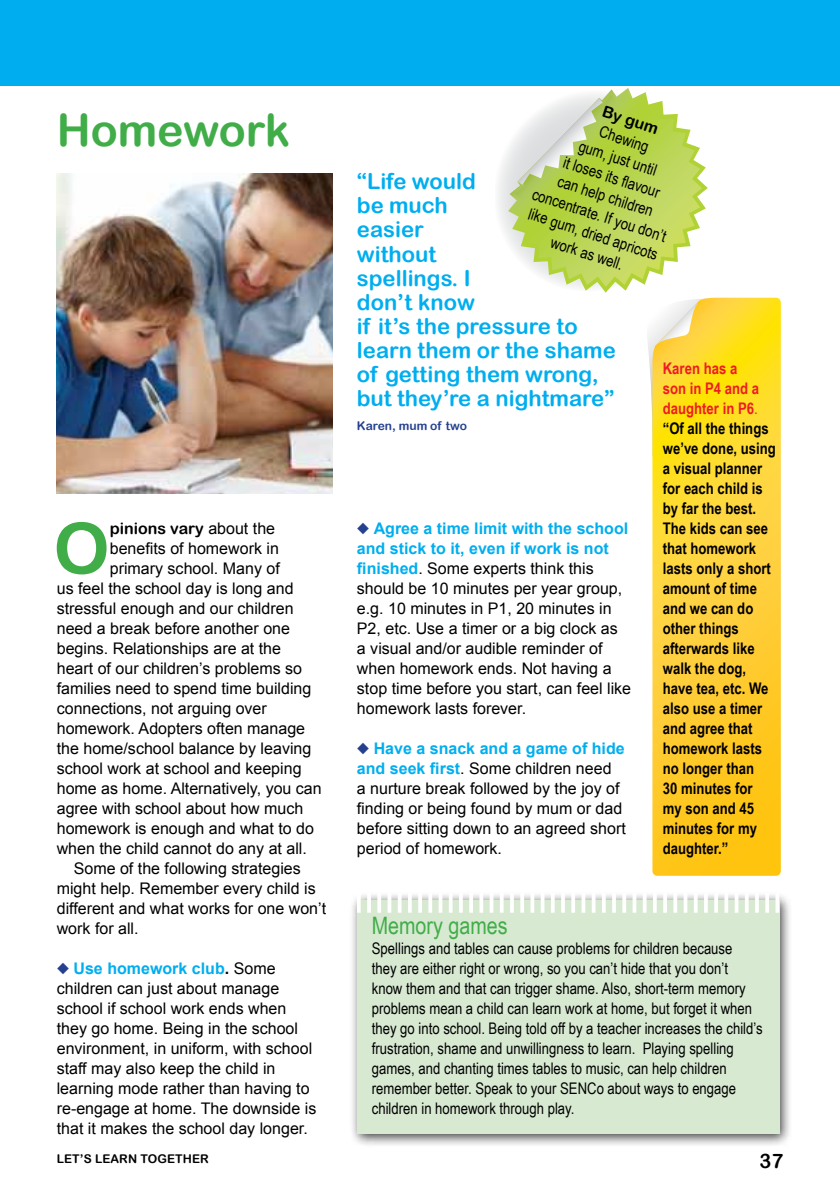
<style>
.page{position:relative;width:840px;height:1191px;background:#fff}
.page>*{position:absolute;margin:0;border:0;box-sizing:border-box;transform-origin:0 0}
.t1{font:71px "Arial Rounded MT Bold";color:#41ad49}
.t2{font:44.6px "Arial Rounded MT Bold";color:#41ad49}
.t3{font:24px "Arial Narrow";color:#41ad49}
.t4{font:22px/24px "Arial Rounded MT Bold";color:#00aeef}
.t5{font:20px "Arial Rounded MT Bold";color:#000}
.t6{font:16px/20px "Arial";color:#000}
.t7{font:16px/20px "Arial Narrow";color:#000}
.t8{font:700 16px/20px "Arial Narrow";color:#000}
.t9{font:16px "Arial Rounded MT Bold";color:#000}
.t10{font:12px "Arial Rounded MT Bold";letter-spacing:.01em;color:#000}
.t11{font:12px "Arial Rounded MT Bold";letter-spacing:-.005em;color:#25408f}
.s1{font-family:"Arial"}
.s2{color:#25408f}
.s3{font-weight:700;color:#00aeef}
.s4{font-weight:700}
.s5{color:#ed1c24}
.s6{font-weight:400;color:#ed1c24}
</style>
<div class="page">
<div style="left:0;top:0;width:839px;height:85px;background:#00aeef"></div>
<svg style="left:652px;top:298px;width:128px;height:577px;background:#ffd02c"></svg>
<svg style="left:647px;top:298px;width:67px;height:159px;background:#fce150"></svg>
<div style="left:348px;top:891px;width:444px;height:256px;background:#000;opacity:.75"></div>
<div style="left:357px;top:900px;width:421px;height:233px;background:#d8e9d2"></div>
<hr style="left:357px;top:892px;width:3px;height:20px;background:#fff">
<hr style="left:367px;top:892px;width:3px;height:20px;background:#fff">
<svg style="left:377px;top:892px;width:4px;height:20px"></svg>
<svg style="left:387px;top:892px;width:4px;height:20px"></svg>
<svg style="left:397px;top:892px;width:4px;height:20px"></svg>
<hr style="left:408px;top:892px;width:3px;height:20px;background:#fff">
<hr style="left:418px;top:892px;width:3px;height:20px;background:#fff">
<svg style="left:428px;top:892px;width:4px;height:20px"></svg>
<svg style="left:438px;top:892px;width:4px;height:20px"></svg>
<svg style="left:448px;top:892px;width:4px;height:20px"></svg>
<hr style="left:459px;top:892px;width:3px;height:20px;background:#fff">
<hr style="left:469px;top:892px;width:3px;height:20px;background:#fff">
<svg style="left:479px;top:892px;width:4px;height:20px"></svg>
<svg style="left:489px;top:892px;width:4px;height:20px"></svg>
<svg style="left:499px;top:892px;width:4px;height:20px"></svg>
<hr style="left:510px;top:892px;width:3px;height:20px;background:#fff">
<hr style="left:520px;top:892px;width:3px;height:20px;background:#fff">
<svg style="left:530px;top:892px;width:4px;height:20px"></svg>
<svg style="left:540px;top:892px;width:4px;height:20px"></svg>
<svg style="left:550px;top:892px;width:4px;height:20px"></svg>
<hr style="left:561px;top:892px;width:3px;height:20px;background:#fff">
<hr style="left:571px;top:892px;width:3px;height:20px;background:#fff">
<svg style="left:581px;top:892px;width:4px;height:20px"></svg>
<svg style="left:591px;top:892px;width:4px;height:20px"></svg>
<svg style="left:601px;top:892px;width:4px;height:20px"></svg>
<svg style="left:611px;top:892px;width:4px;height:20px"></svg>
<hr style="left:622px;top:892px;width:3px;height:20px;background:#fff">
<svg style="left:632px;top:892px;width:4px;height:20px"></svg>
<svg style="left:642px;top:892px;width:4px;height:20px"></svg>
<svg style="left:652px;top:892px;width:4px;height:20px"></svg>
<svg style="left:662px;top:892px;width:4px;height:20px"></svg>
<hr style="left:673px;top:892px;width:3px;height:20px;background:#fff">
<svg style="left:683px;top:892px;width:4px;height:20px"></svg>
<svg style="left:693px;top:892px;width:4px;height:20px"></svg>
<svg style="left:703px;top:892px;width:4px;height:20px"></svg>
<svg style="left:713px;top:892px;width:4px;height:20px"></svg>
<hr style="left:724px;top:892px;width:3px;height:20px;background:#fff">
<svg style="left:734px;top:892px;width:4px;height:20px"></svg>
<svg style="left:744px;top:892px;width:4px;height:20px"></svg>
<svg style="left:754px;top:892px;width:4px;height:20px"></svg>
<svg style="left:764px;top:892px;width:4px;height:20px"></svg>
<hr style="left:775px;top:892px;width:3px;height:20px;background:#fff">
<img style="left:57px;top:173px;width:276px;height:320px">
<svg style="left:498px;top:153px;width:202px;height:149px"></svg>
<svg style="left:508px;top:88px;width:199px;height:205px"></svg>
<svg style="left:513px;top:94px;width:188px;height:193px"></svg>
<h2 class="t2" style="left:57px;top:104px;width:235px">Homework</h2>
<h1 class="t1" style="left:54px;top:506px;width:58px">O</h1>
<p class="t9" style="left:110px;top:518px;width:167px">pinions vary <span class="s1">about the</span></p>
<p class="t6" style="left:110px;top:538px;width:170px">benefits of homework in</p>
<p class="t6" style="left:110px;top:558px;width:171px">primary school. Many of</p>
<p class="t6" style="left:57px;top:578px;width:238px">us feel the school day is long and</p>
<p class="t6" style="left:57px;top:598px;width:238px">stressful enough and our children</p>
<p class="t6" style="left:57px;top:618px;width:235px">need a break before another one</p>
<p class="t6" style="left:57px;top:638px;width:226px">begins. Relationships are at the</p>
<p class="t6" style="left:57px;top:658px;width:247px">heart of our children’s problems so</p>
<p class="t6" style="left:57px;top:678px;width:256px">families need to spend time building</p>
<p class="t6" style="left:57px;top:698px;width:211px">connections, not arguing over</p>
<p class="t6" style="left:57px;top:718px;width:250px">homework. Adopters often manage</p>
<p class="t6" style="left:57px;top:738px;width:256px">the home/school balance by leaving</p>
<p class="t6" style="left:57px;top:758px;width:246px">school work at school and keeping</p>
<p class="t6" style="left:57px;top:778px;width:266px">home as home. Alternatively, you can</p>
<p class="t6" style="left:57px;top:798px;width:248px">agree with school about how much</p>
<p class="t6" style="left:57px;top:818px;width:259px">homework is enough and what to do</p>
<p class="t6" style="left:57px;top:838px;width:251px">when the child cannot do any at all.</p>
<p class="t6" style="left:74px;top:858px;width:228px">Some of the following strategies</p>
<p class="t6" style="left:57px;top:878px;width:260px">might help. Remember every child is</p>
<p class="t6" style="left:57px;top:898px;width:271px">different and what works for one won’t</p>
<p class="t6" style="left:57px;top:918px;width:83px">work for all.</p>
<p class="t6" style="left:57px;top:958px;width:261px"><span class="s2">◆</span> <span class="s3">Use homework club</span><span class="s4">.</span> Some children can just about manage school if school work ends when they go home. Being in the school environment, in uniform, with school staff may also keep the child in learning mode rather than having to re-engage at home. The downside is that it makes the school day longer.</p>
<p class="t9" style="left:605px;top:102px;width:60px;rotate:18deg">By gum</p>
<p class="t7" style="left:560px;top:107px;width:142px;text-align:center;rotate:18deg">Chewing<br>gum, just until<br>it loses its fl avour<br>can help children concentrate. If you don’t like gum, dried apricots work as well.</p>
<h3 class="t4" style="left:357px;top:169px;width:260px">“Life would<br>be much<br>easier<br>without<br>spellings. I<br>don’t know<br>if it’s the pressure to learn them or the shame of getting them wrong, but they’re a nightmare”</h3>
<p class="t11" style="left:357px;top:418px;width:111px">Karen, mum of two</p>
<p class="t8" style="left:662px;top:357px;width:115px"><span class="s5">Karen has a<br>son in P4 and a daughter in P6</span><span class="s6">. </span>“Of all the things we’ve done, using a visual planner for each child is by far the best.<br>The kids can see that homework lasts only a short amount of time and we can do other things afterwards like walk the dog, have tea, etc. We also use a timer and agree that homework lasts no longer than<br>30 minutes for<br>my son and 45 minutes for my daughter.”</p>
<p class="t6" style="left:357px;top:518px;width:275px"><span class="s2">◆</span> <span class="s3">Agree a time limit with the school and stick to it, even if work is not finished</span>. Some experts think this should be 10 minutes per year group, e.g. 10 minutes in P1, 20 minutes in P2, etc. Use a timer or a big clock as<br>a visual and/or audible reminder of when homework ends. Not having a stop time before you start, can feel like homework lasts forever.</p>
<p class="t6" style="left:357px;top:738px;width:270px"><span class="s2">◆</span> <span class="s3">Have a snack and a game of hide and seek first</span>. Some children need<br>a nurture break followed by the joy of finding or being found by mum or dad before sitting down to an agreed short period of homework.</p>
<h3 class="t3" style="left:371px;top:907px;width:137px">Memory games</h3>
<p class="t7" style="left:371px;top:937px;width:392px">Spellings and tables can cause problems for children because<br>they are either right or wrong, so you can’t hide that you don’t<br>know them and that can trigger shame. Also, short-term memory problems mean a child can learn work at home, but forget it when they go into school. Being told off by a teacher increases the child’s frustration, shame and unwillingness to learn. Playing spelling games, and chanting times tables to music, can help children remember better. Speak to your SENCo about ways to engage children in homework through play.</p>
<p class="t10" style="left:57px;top:1151px;width:154px">LET’S LEARN TOGETHER</p>
<p class="t5" style="left:759px;top:1148px;width:25px">37</p>
</div>
